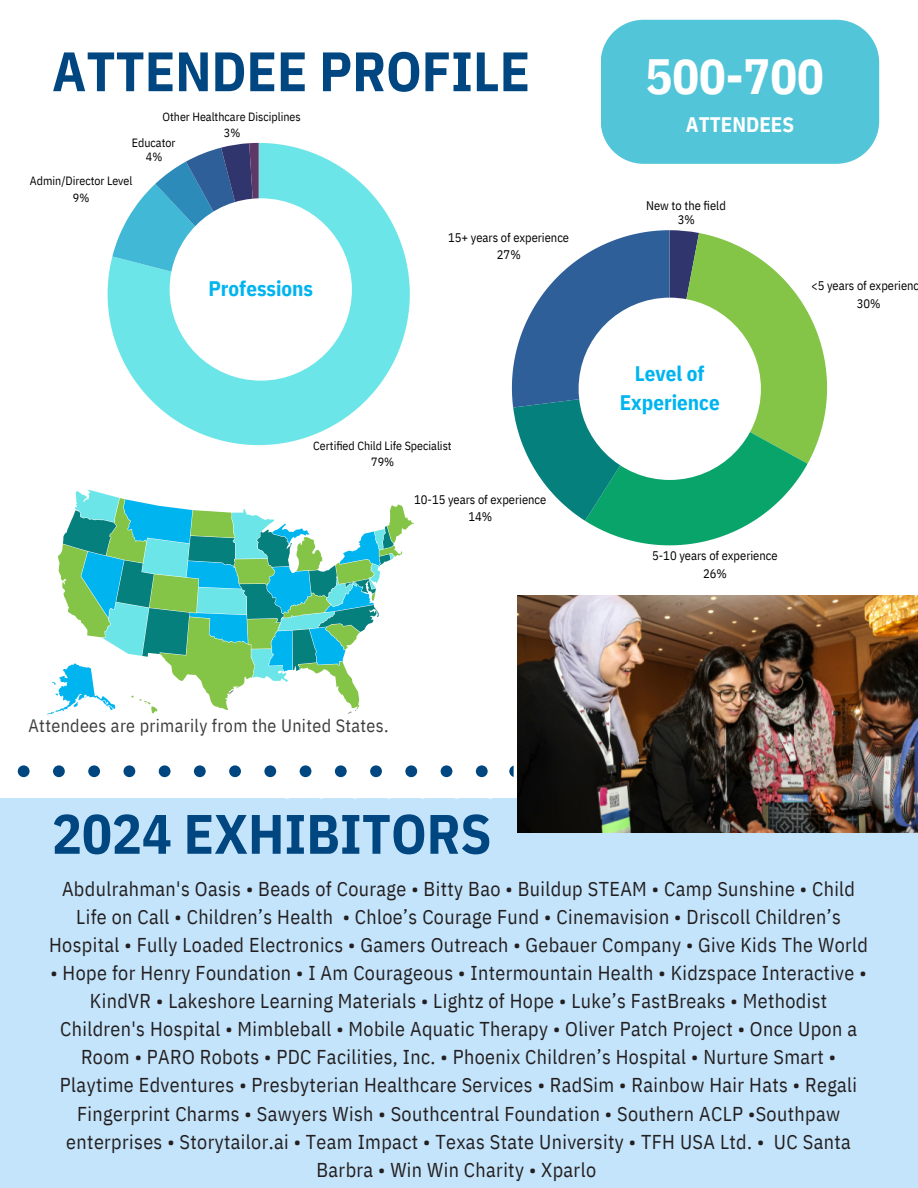
<style>
.page{position:relative;width:918px;height:1188px;background:#fff}
.page>*{position:absolute;margin:0;border:0;box-sizing:border-box;transform-origin:0 0}
.t1{font:700 55.5px "IBM Plex Sans Cond";color:#004680}
.t2{font:700 49.5px "IBM Plex Sans Cond";color:#fff}
.t3{font:700 21px/29.2px "IBM Plex Sans Cond";color:#00b4f0;text-align:center}
.t4{font:700 21px "IBM Plex Sans Cond";color:#fff}
.t5{font:19.95px/28.2px "IBM Plex Sans Cond";letter-spacing:.02em;color:#231f20;text-align:center}
.t6{font:18px "IBM Plex Sans Cond";letter-spacing:.02em;color:#3f3e3f}
.t7{font:12.45px/17.4px "IBM Plex Sans Cond";color:#000;text-align:center}
.t8{font:12px/16.6px "IBM Plex Sans Cond";color:#000;text-align:center}
</style>
<div class="page">
<div style="left:0;top:798px;width:918px;height:390px;background:#c4e4fb"></div>
<img style="left:517px;top:595px;width:401px;height:238px">
<svg style="left:17px;top:765px;width:471px;height:12px"></svg>
<svg style="left:509px;top:766px;width:5px;height:11px"></svg>
<svg style="left:319px;top:798px;width:173px;height:1px"></svg>
<div style="left:282px;top:787px;width:11px;height:12px;background:#fff;border-radius:50%"></div>
<svg style="left:512px;top:230px;width:315px;height:315px"></svg>
<div style="left:579px;top:298px;width:182px;height:182px;background:#fff;border-radius:50%"></div>
<svg style="left:108px;top:143px;width:302px;height:302px;fill:#6ce5e8"></svg>
<svg style="left:112px;top:143px;width:147px;height:151px"></svg>
<div style="left:170px;top:198px;width:182px;height:183px;background:#fff;border-radius:50%"></div>
<div style="left:601px;top:20px;width:278px;height:144px;background:#52c6d8"></div>
<svg style="left:47px;top:490px;width:367px;height:225px"></svg>
<p class="t1" style="left:52px;top:34px;width:480px">ATTENDEE PROFILE</p>
<p class="t8" style="left:163px;top:108px;width:140px">Other Healthcare Disciplines<br>3%</p>
<p class="t8" style="left:132px;top:136px;width:45px;line-height:14.1px">Educator<br>4%</p>
<p class="t8" style="left:30px;top:173px;width:104px;line-height:16.2px">Admin/Director Level<br>9%</p>
<h3 class="t3" style="left:208px;top:274px;width:106px">Professions</h3>
<p class="t7" style="left:448px;top:229px;width:123px">15+ years of experience<br>27%</p>
<p class="t8" style="left:313px;top:437px;width:140px">Certified Child Life Specialist<br>79%</p>
<p class="t7" style="left:414px;top:490px;width:134px">10-15 years of experience<br>14%</p>
<h3 class="t2" style="left:646px;top:43px;width:180px">500-700</h3>
<h3 class="t4" style="left:686px;top:110px;width:110px">ATTENDEES</h3>
<p class="t7" style="left:646px;top:198px;width:81px;line-height:14.7px">New to the field<br>3%</p>
<h1 class="t3" style="left:620px;top:358px;width:101px">Level of<br>Experience</h1>
<p class="t7" style="left:811px;top:277px;width:110px">&lt;5 years of experienc<br>30%</p>
<p class="t7" style="left:652px;top:547px;width:127px">5-10 years of experience<br>26%</p>
<p class="t6" style="left:29px;top:714px;width:362px">Attendees are primarily from the United States.</p>
<p class="t1" style="left:52px;top:797px;width:441px">2024 EXHIBITORS</p>
<h1 class="t5" style="left:49px;top:874px;width:820px">Abdulrahman's Oasis • Beads of Courage • Bitty Bao • Buildup STEAM • Camp Sunshine • Child<br>Life on Call • Children’s Health • Chloe’s Courage Fund • Cinemavision • Driscoll Children’s<br>Hospital • Fully Loaded Electronics • Gamers Outreach • Gebauer Company • Give Kids The World</h1>
<h1 class="t5" style="left:50px;top:958px;width:818px">• Hope for Henry Foundation • I Am Courageous • Intermountain Health • Kidzspace Interactive • KindVR • Lakeshore Learning Materials • Lightz of Hope • Luke’s FastBreaks • Methodist Children's Hospital • Mimbleball • Mobile Aquatic Therapy • Oliver Patch Project • Once Upon a Room • PARO Robots • PDC Facilities, Inc. • Phoenix Children’s Hospital • Nurture Smart • Playtime Edventures • Presbyterian Healthcare Services • RadSim • Rainbow Hair Hats • Regali Fingerprint Charms • Sawyers Wish • Southcentral Foundation • Southern ACLP •Southpaw enterprises • Storytailor.ai • Team Impact • Texas State University • TFH USA Ltd. • UC Santa Barbra • Win Win Charity • Xparlo</h1>
</div>
